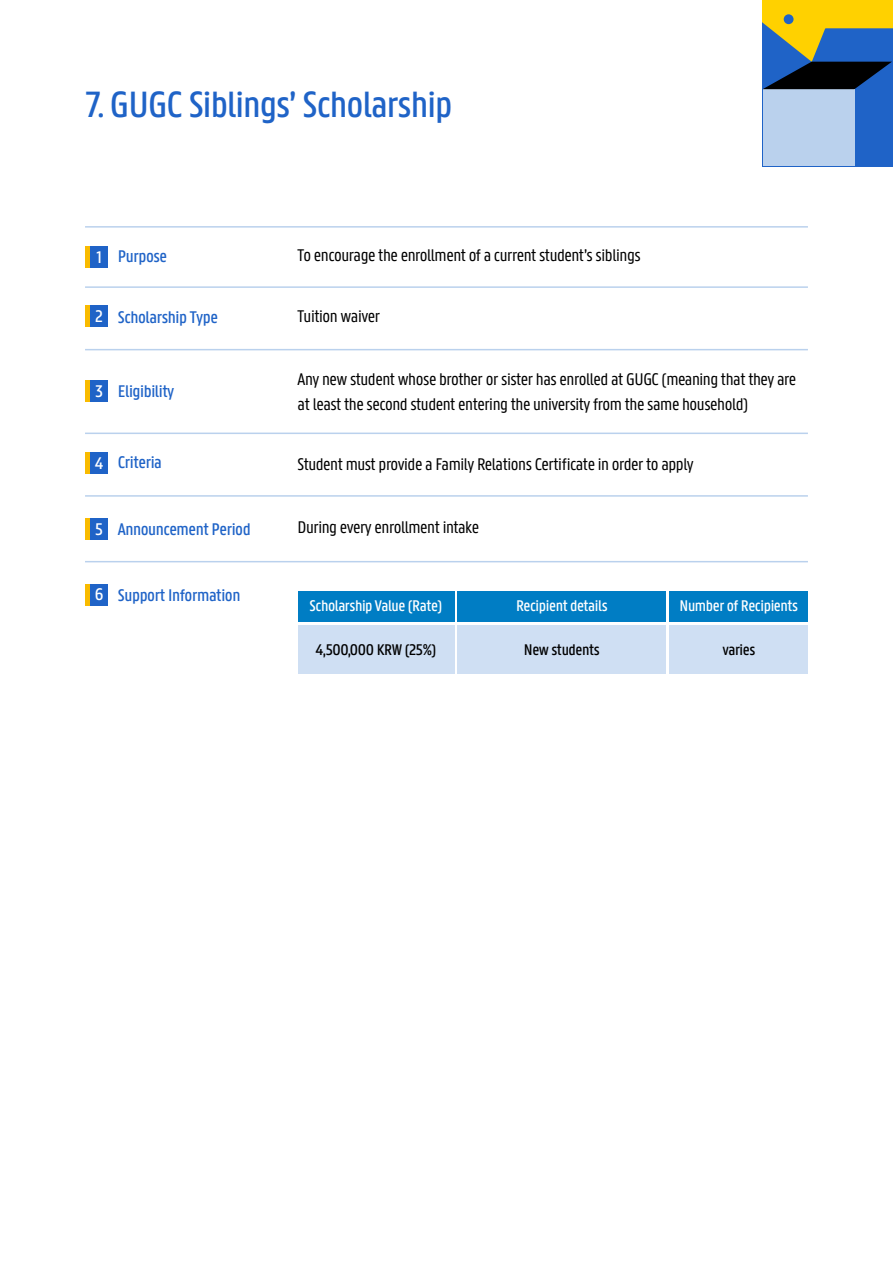
<style>
.page{position:relative;width:893px;height:1263px;background:#fff}
.page>*{position:absolute;margin:0;border:0;box-sizing:border-box;transform-origin:0 0}
.t1{font:500 39px "U Gent Panno Text";letter-spacing:-.025em;color:#1f63c7}
.t2{font:18px/25.5px "U Gent Panno Text";letter-spacing:-.025em;color:#000}
.t3{font:500 18px "U Gent Panno Text";letter-spacing:-.025em;color:#1f63c7}
.t4{font:500 18px "U Gent Panno Text";color:#fff}
.t5{font:500 16.5px "U Gent Panno Text";letter-spacing:-.025em;color:#fff}
.t6{font:500 16.5px "U Gent Panno Text";letter-spacing:-.025em;color:#000}
</style>
<div class="page">
<div style="left:763px;top:0;width:130px;height:166px;background:#1f63c7"></div>
<div style="left:763px;top:89px;width:91px;height:77px;background:#bad1ed"></div>
<svg style="left:763px;top:0;width:130px;height:89px"></svg>
<div style="left:298px;top:591px;width:156px;height:31px;background:#007dc4"></div>
<div style="left:458px;top:591px;width:208px;height:31px;background:#007dc4"></div>
<div style="left:670px;top:591px;width:138px;height:31px;background:#007dc4"></div>
<div style="left:298px;top:626px;width:156px;height:48px;background:#cfdff3"></div>
<div style="left:458px;top:626px;width:208px;height:48px;background:#cfdff3"></div>
<div style="left:670px;top:626px;width:138px;height:48px;background:#cfdff3"></div>
<div style="left:85px;top:246px;width:5px;height:22px;background:#f9bb00"></div>
<div style="left:85px;top:306px;width:5px;height:21px;background:#f9bb00"></div>
<div style="left:85px;top:381px;width:5px;height:21px;background:#f9bb00"></div>
<div style="left:85px;top:452px;width:5px;height:22px;background:#f9bb00"></div>
<div style="left:85px;top:518px;width:5px;height:21px;background:#f9bb00"></div>
<div style="left:85px;top:584px;width:5px;height:21px;background:#f9bb00"></div>
<div style="left:90px;top:246px;width:18px;height:22px;background:#1f63c7"></div>
<div style="left:90px;top:306px;width:18px;height:21px;background:#1f63c7"></div>
<div style="left:90px;top:381px;width:18px;height:21px;background:#1f63c7"></div>
<div style="left:90px;top:452px;width:18px;height:22px;background:#1f63c7"></div>
<div style="left:90px;top:518px;width:18px;height:21px;background:#1f63c7"></div>
<div style="left:90px;top:584px;width:18px;height:21px;background:#1f63c7"></div>
<hr style="left:85px;top:286px;width:723px;height:2px;background:#bad1ed">
<hr style="left:85px;top:226px;width:723px;height:2px;background:#bad1ed">
<hr style="left:85px;top:349px;width:723px;height:1px;background:#bad1ed">
<hr style="left:85px;top:433px;width:723px;height:1px;background:#bad1ed">
<hr style="left:85px;top:495px;width:723px;height:2px;background:#bad1ed">
<hr style="left:85px;top:561px;width:723px;height:1px;background:#bad1ed">
<h1 class="t1" style="left:85px;top:81px;width:369px">7. GUGC Siblings’ Scholarship</h1>
<p class="t4" style="left:96px;top:246px;width:7px">1</p>
<p class="t3" style="left:118px;top:245px;width:51px">Purpose</p>
<p class="t2" style="left:298px;top:242px;width:345px">To encourage the enrollment of a current student’s siblings</p>
<p class="t4" style="left:95px;top:306px;width:9px">2</p>
<p class="t3" style="left:118px;top:306px;width:102px">Scholarship Type</p>
<p class="t2" style="left:298px;top:304px;width:84px">Tuition waiver</p>
<p class="t4" style="left:95px;top:381px;width:10px">3</p>
<p class="t3" style="left:118px;top:380px;width:58px">Eligibility</p>
<p class="t2" style="left:298px;top:366px;width:500px">Any new student whose brother or sister has enrolled at GUGC (meaning that they are at least the second student entering the university from the same household)</p>
<p class="t4" style="left:95px;top:452px;width:10px">4</p>
<p class="t3" style="left:118px;top:452px;width:46px">Criteria</p>
<p class="t2" style="left:298px;top:452px;width:398px">Student must provide a Family Relations Certificate in order to apply</p>
<p class="t4" style="left:95px;top:518px;width:9px">5</p>
<p class="t3" style="left:118px;top:518px;width:134px">Announcement Period</p>
<p class="t2" style="left:298px;top:514px;width:183px">During every enrollment intake</p>
<p class="t4" style="left:95px;top:584px;width:10px">6</p>
<p class="t3" style="left:118px;top:584px;width:124px">Support Information</p>
<p class="t5" style="left:310px;top:596px;width:134px">Scholarship Value (Rate)</p>
<p class="t5" style="left:516px;top:596px;width:93px">Recipient details</p>
<p class="t5" style="left:679px;top:596px;width:120px">Number of Recipients</p>
<p class="t6" style="left:316px;top:640px;width:122px">4,500,000 KRW (25%)</p>
<p class="t6" style="left:524px;top:639px;width:77px">New students</p>
<p class="t6" style="left:722px;top:640px;width:35px">varies</p>
</div>
